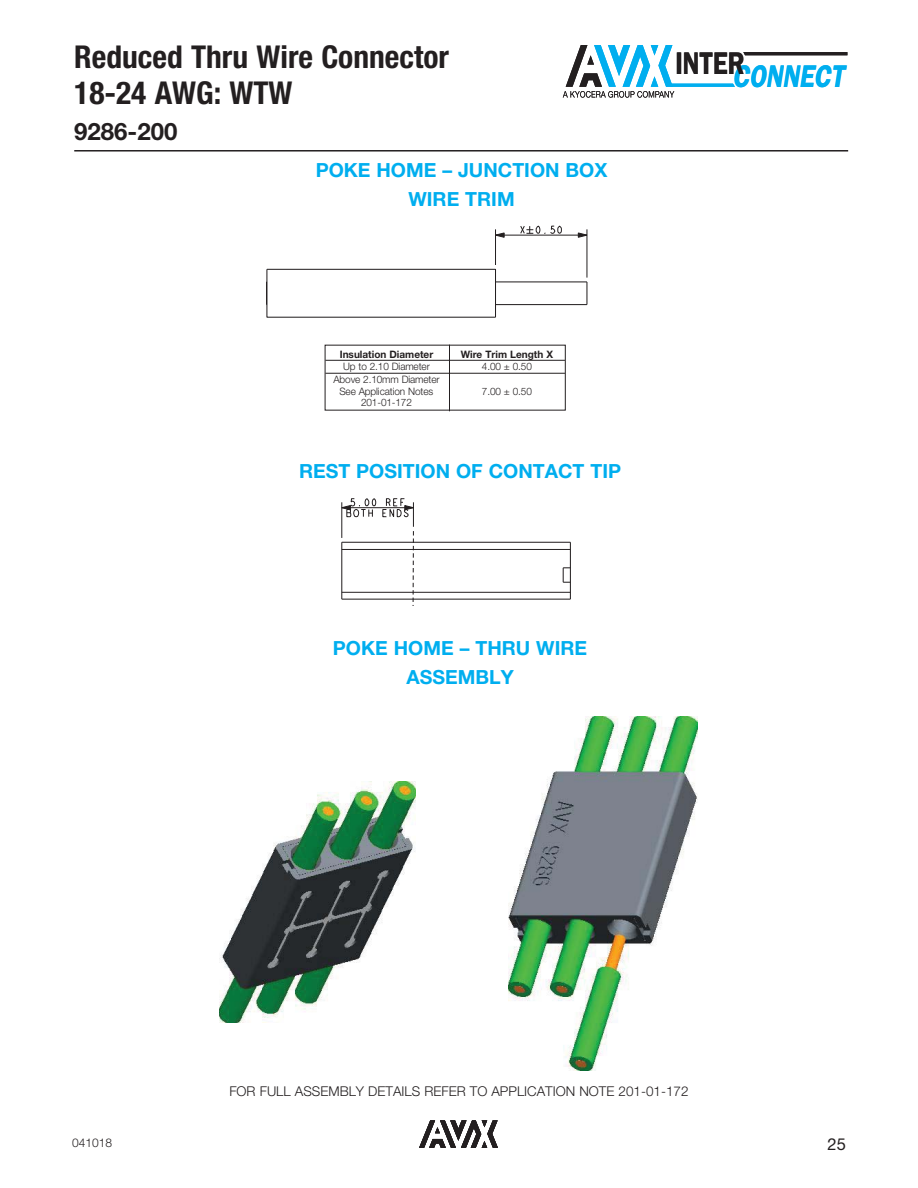
<style>
.page{position:relative;width:918px;height:1188px;background:#fff}
.page>*{position:absolute;margin:0;border:0;box-sizing:border-box;transform-origin:0 0}
.t1{font:700 condensed 31.5px/36px "Helvetica Neue LT Std";color:#231f20}
.t2{font:italic 600 31.5px "Franklin Gothic";color:#00aeef;scale:.8 1}
.t3{font:600 31.5px "Franklin Gothic";color:#231f20;scale:.8 1}
.t4{font:700 24px "Helvetica Neue LT Std";color:#231f20}
.t5{font:700 19.5px/28.5px "Helvetica Neue LT Std";color:#00aeef;text-align:center}
.t6{font:16.5px "Helvetica Neue LT Std";color:#231f20}
.t7{font:300 13.5px "Helvetica Neue LT Std";color:#231f20}
.t8{font:300 12px "Helvetica Neue LT Std";color:#231f20}
.t9{font:300 10.2px/11.6px "Helvetica Neue LT Std";letter-spacing:-.01em;color:#231f20;text-align:center}
.t10{font:700 10.2px "Helvetica Neue LT Std";color:#231f20}
</style>
<div class="page">
<svg style="left:743px;top:52px;width:104px;height:3px"></svg>
<svg style="left:563px;top:45px;width:172px;height:53px"></svg>
<svg style="left:419px;top:1120px;width:79px;height:28px"></svg>
<hr style="left:74px;top:150px;width:774px;height:2px;background:#231f20">
<img style="left:219px;top:782px;width:197px;height:241px">
<img style="left:509px;top:717px;width:189px;height:353px">
<svg style="left:341px;top:498px;width:35px;height:19px"></svg>
<hr style="left:342px;top:502px;width:1px;height:36px;background:#231f20">
<hr style="left:342px;top:592px;width:228px;height:1px;background:#231f20">
<hr style="left:342px;top:549px;width:228px;height:1px;background:#231f20">
<hr style="left:342px;top:507px;width:71px;height:1px;background:#231f20">
<svg style="left:383px;top:498px;width:31px;height:108px"></svg>
<hr style="left:341px;top:542px;width:1px;height:57px;background:#231f20">
<hr style="left:342px;top:599px;width:228px;height:1px;background:#231f20">
<hr style="left:342px;top:542px;width:228px;height:1px;background:#231f20">
<svg style="left:563px;top:567px;width:7px;height:16px"></svg>
<hr style="left:570px;top:542px;width:1px;height:57px;background:#231f20">
<svg style="left:520px;top:226px;width:42px;height:8px"></svg>
<svg style="left:496px;top:232px;width:9px;height:6px"></svg>
<svg style="left:578px;top:232px;width:9px;height:6px"></svg>
<hr style="left:496px;top:235px;width:91px;height:1px;background:#231f20">
<hr style="left:495px;top:229px;width:1px;height:36px;background:#231f20">
<hr style="left:587px;top:229px;width:1px;height:49px;background:#231f20">
<hr style="left:496px;top:304px;width:91px;height:1px;background:#231f20">
<hr style="left:496px;top:281px;width:91px;height:1px;background:#231f20">
<svg style="left:266px;top:268px;width:231px;height:50px"></svg>
<svg style="left:586px;top:282px;width:1px;height:23px"></svg>
<hr style="left:325px;top:360px;width:240px;height:1px;background:#231f20">
<hr style="left:325px;top:373px;width:240px;height:1px;background:#231f20">
<hr style="left:449px;top:345px;width:1px;height:66px;background:#231f20">
<h1 class="t1" style="left:74px;top:39px;width:376px">Reduced Thru Wire Connector<br>18-24 AWG: WTW</h1>
<h2 class="t4" style="left:74px;top:122px;width:105px">9286-200</h2>
<h3 class="t5" style="left:316px;top:158px;width:293px">POKE HOME – JUNCTION BOX<br>WIRE TRIM</h3>
<h1 class="t3" style="left:675px;top:52px;width:88px">INTER</h1>
<h1 class="t2" style="left:732px;top:65px;width:141px">CONNECT</h1>
<p class="t10" style="left:340px;top:350px;width:95px">Insulation Diameter</p>
<p class="t10" style="left:461px;top:350px;width:94px">Wire Trim Length X</p>
<p class="t9" style="left:343px;top:362px;width:88px">Up to 2.10 Diameter</p>
<p class="t9" style="left:482px;top:362px;width:52px">4.00 ± 0.50</p>
<p class="t9" style="left:333px;top:375px;width:108px">Above 2.10mm Diameter<br>See Application Notes</p>
<p class="t9" style="left:482px;top:386px;width:52px">7.00 ± 0.50</p>
<p class="t9" style="left:361px;top:398px;width:52px">201-01-172</p>
<h3 class="t5" style="left:299px;top:459px;width:324px">REST POSITION OF CONTACT TIP</h3>
<h3 class="t5" style="left:333px;top:636px;width:256px">POKE HOME – THRU WIRE<br>ASSEMBLY</h3>
<h3 class="t7" style="left:229px;top:1087px;width:461px">FOR FULL ASSEMBLY DETAILS REFER TO APPLICATION NOTE 201-01-172</h3>
<p class="t8" style="left:72px;top:1138px;width:42px">041018</p>
<h3 class="t6" style="left:828px;top:1134px;width:20px">25</h3>
</div>
